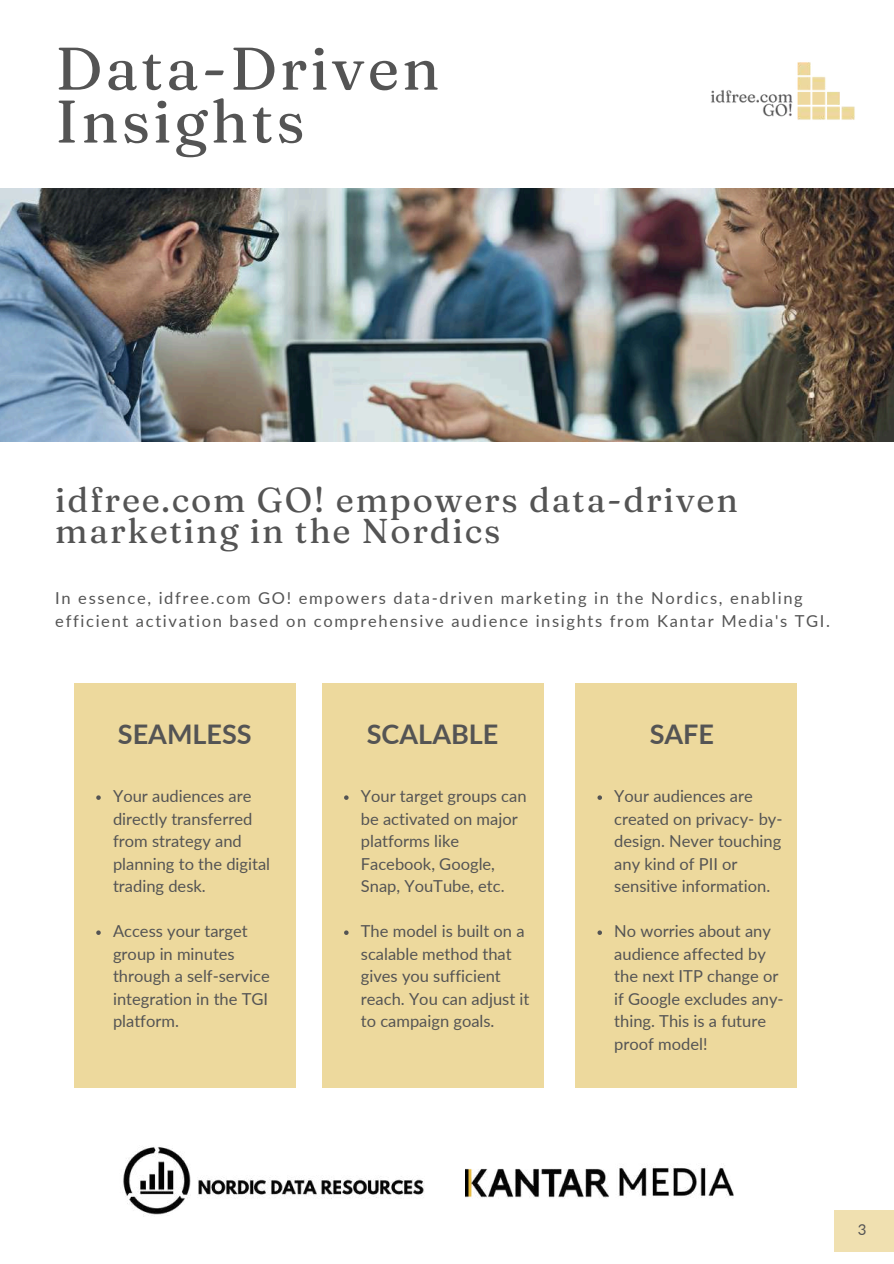
<style>
.page{position:relative;width:894px;height:1264px;background:#fff}
.page>*{position:absolute;margin:0;border:0;box-sizing:border-box;transform-origin:0 0}
.t1{font:60px/52.8px "Fraunces 9 pt";letter-spacing:.05em;color:#545454}
.t2{font:34.5px/30.3px "Fraunces 9 pt";letter-spacing:.05em;color:#545454}
.t3{font:700 27px "Lato";color:#545454}
.t4{font:16.5px/22.5px "Lato";color:#545454}
.t5{font:16.5px/22.5px "Lato";letter-spacing:.1em;color:#545454}
.t6{font:15px "Lato";color:#545454}
</style>
<div class="page">
<img style="left:0;top:188px;width:893px;height:253px">
<div style="left:833px;top:1210px;width:60px;height:41px;background:#f0e0b0"></div>
<div style="left:74px;top:683px;width:221px;height:405px;background:#edd99d"></div>
<div style="left:322px;top:683px;width:221px;height:405px;background:#edd99d"></div>
<div style="left:575px;top:683px;width:221px;height:405px;background:#edd99d"></div>
<svg style="left:96px;top:795px;width:5px;height:4px"></svg>
<svg style="left:96px;top:930px;width:5px;height:4px"></svg>
<svg style="left:344px;top:795px;width:4px;height:4px"></svg>
<svg style="left:344px;top:930px;width:4px;height:4px"></svg>
<svg style="left:597px;top:795px;width:5px;height:4px"></svg>
<svg style="left:597px;top:930px;width:5px;height:4px"></svg>
<img style="left:691px;top:62px;width:190px;height:128px">
<img style="left:499px;top:1165px;width:234px;height:34px">
<img style="left:123px;top:1147px;width:376px;height:70px">
<h1 class="t1" style="left:55px;top:42px;width:385px">Data-Driven<br>Insights</h1>
<h2 class="t2" style="left:55px;top:484px;width:683px">idfree.com GO! empowers data-driven marketing in the Nordics</h2>
<p class="t5" style="left:55px;top:586px;width:776px">In essence, idfree.com GO! empowers data-driven marketing in the Nordics, enabling efficient activation based on comprehensive audience insights from Kantar Media's TGI.</p>
<h3 class="t3" style="left:118px;top:717px;width:135px">SEAMLESS</h3>
<h3 class="t3" style="left:367px;top:717px;width:133px">SCALABLE</h3>
<h3 class="t3" style="left:649px;top:717px;width:66px">SAFE</h3>
<p class="t4" style="left:113px;top:784px;width:158px">Your audiences are directly transferred from strategy and planning to the digital trading desk.</p>
<p class="t4" style="left:113px;top:919px;width:158px">Access your target group in minutes through a self-service integration in the TGI platform.</p>
<p class="t4" style="left:361px;top:784px;width:167px">Your target groups can be activated on major platforms like<br>Facebook, Google,<br>Snap, YouTube, etc.</p>
<p class="t4" style="left:361px;top:919px;width:170px">The model is built on a scalable method that gives you sufficient reach. You can adjust it to campaign goals.</p>
<p class="t4" style="left:614px;top:784px;width:170px">Your audiences are created on privacy- by&shy;design. Never touching any kind of PII or sensitive information.</p>
<p class="t4" style="left:614px;top:919px;width:171px">No worries about any audience affected by the next ITP change or if Google excludes any&shy;thing. This is a future proof model!</p>
<p class="t6" style="left:857px;top:1219px;width:10px">3</p>
</div>
